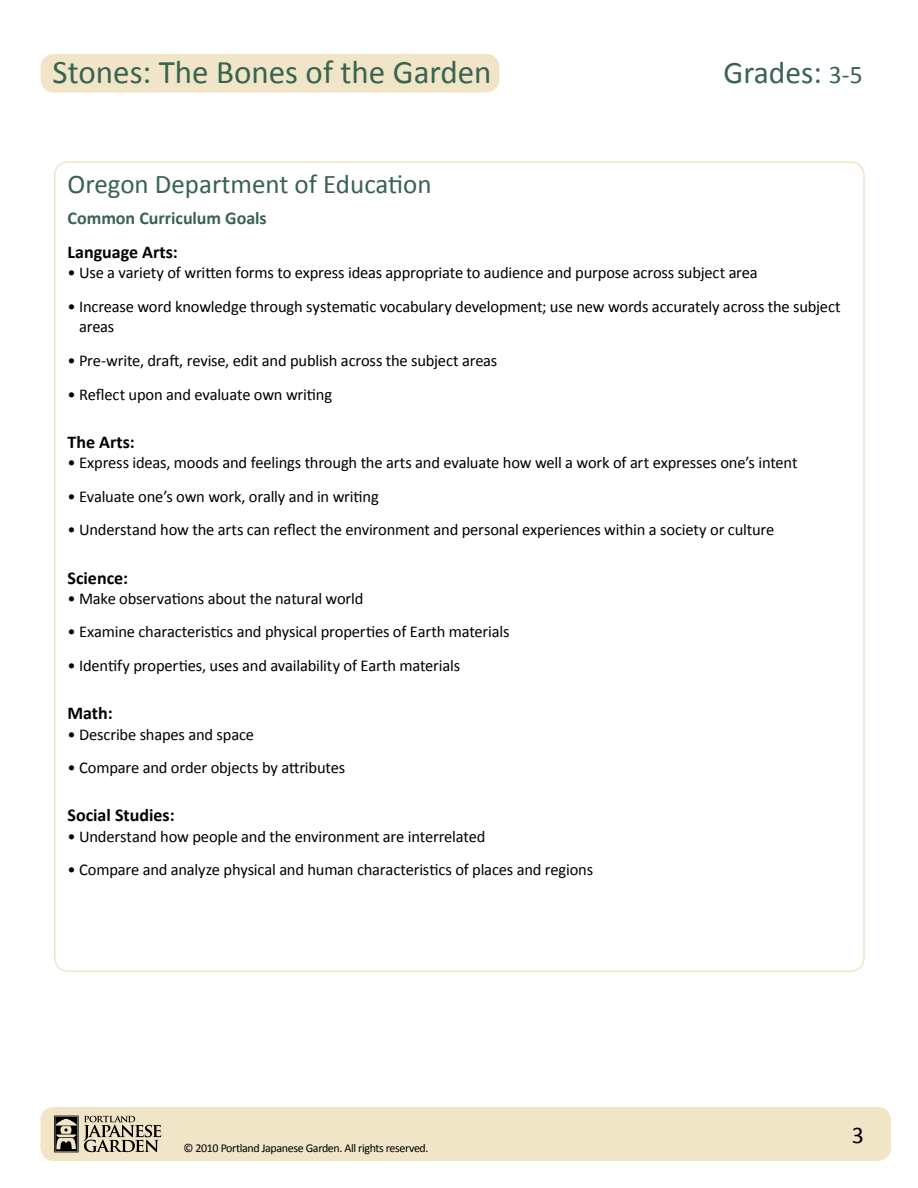
<style>
.page{position:relative;width:918px;height:1188px;background:#fff}
.page>*{position:absolute;margin:0;border:0;box-sizing:border-box;transform-origin:0 0}
.t1{font:33px "Calibri";color:#386351}
.t2{font:31.5px "Calibri";color:#386351}
.t3{font:27px "Calibri";color:#386351}
.t4{font:24px "Calibri";color:#000}
.t5{font:700 18px "Calibri";color:#000}
.t6{font:700 18px "Calibri";letter-spacing:-.005em;color:#386351}
.t7{font:16.5px/20.2px "Calibri";letter-spacing:-.01em;color:#000}
.t8{font:12px "Calibri";letter-spacing:-.03em;color:#000}
.s1{font-size:25.5px}
</style>
<div class="page">
<div style="left:40px;top:1107px;width:851px;height:54px;background:#f1e5c7;border-radius:14px"></div>
<svg style="left:54px;top:1116px;width:107px;height:36px"></svg>
<div style="left:40px;top:54px;width:459px;height:39px;background:#f1e5c7;border-radius:14px"></div>
<h1 class="t1" style="left:53px;top:52px;width:440px">Stones: The Bones of the Garden</h1>
<h2 class="t2" style="left:724px;top:53px;width:141px">Grades: <span class="s1">3-5</span></h2>
<h3 class="t3" style="left:68px;top:167px;width:366px">Oregon Department of Education</h3>
<p class="t6" style="left:68px;top:206px;width:201px">Common Curriculum Goals</p>
<p class="t5" style="left:68px;top:241px;width:112px">Language Arts:</p>
<p class="t7" style="left:68px;top:262px;width:692px">• Use a variety of written forms to express ideas appropriate to audience and purpose across subject area</p>
<p class="t7" style="left:79px;top:296px;width:763px;text-indent:-12px">• Increase word knowledge through systematic vocabulary development; use new words accurately across the subject areas</p>
<p class="t7" style="left:68px;top:350px;width:431px">• Pre-write, draft, revise, edit and publish across the subject areas</p>
<p class="t7" style="left:68px;top:383px;width:266px">• Reflect upon and evaluate own writing</p>
<p class="t5" style="left:68px;top:431px;width:69px">The Arts:</p>
<p class="t7" style="left:68px;top:452px;width:732px">• Express ideas, moods and feelings through the arts and evaluate how well a work of art expresses one’s intent</p>
<p class="t7" style="left:68px;top:485px;width:313px">• Evaluate one’s own work, orally and in writing</p>
<p class="t7" style="left:68px;top:519px;width:708px">• Understand how the arts can reflect the environment and personal experiences within a society or culture</p>
<p class="t5" style="left:68px;top:566px;width:62px">Science:</p>
<p class="t7" style="left:68px;top:587px;width:298px">• Make observations about the natural world</p>
<p class="t7" style="left:68px;top:621px;width:444px">• Examine characteristics and physical properties of Earth materials</p>
<p class="t7" style="left:68px;top:655px;width:394px">• Identify properties, uses and availability of Earth materials</p>
<p class="t5" style="left:68px;top:702px;width:47px">Math:</p>
<p class="t7" style="left:68px;top:723px;width:188px">• Describe shapes and space</p>
<p class="t7" style="left:68px;top:757px;width:279px">• Compare and order objects by attributes</p>
<p class="t5" style="left:68px;top:804px;width:109px">Social Studies:</p>
<p class="t7" style="left:68px;top:825px;width:419px">• Understand how people and the environment are interrelated</p>
<p class="t7" style="left:68px;top:859px;width:527px">• Compare and analyze physical and human characteristics of places and regions</p>
<p class="t8" style="left:183px;top:1141px;width:247px">© 2010 Portland Japanese Garden. All rights reserved.</p>
<h3 class="t4" style="left:852px;top:1120px;width:14px">3</h3>
</div>
